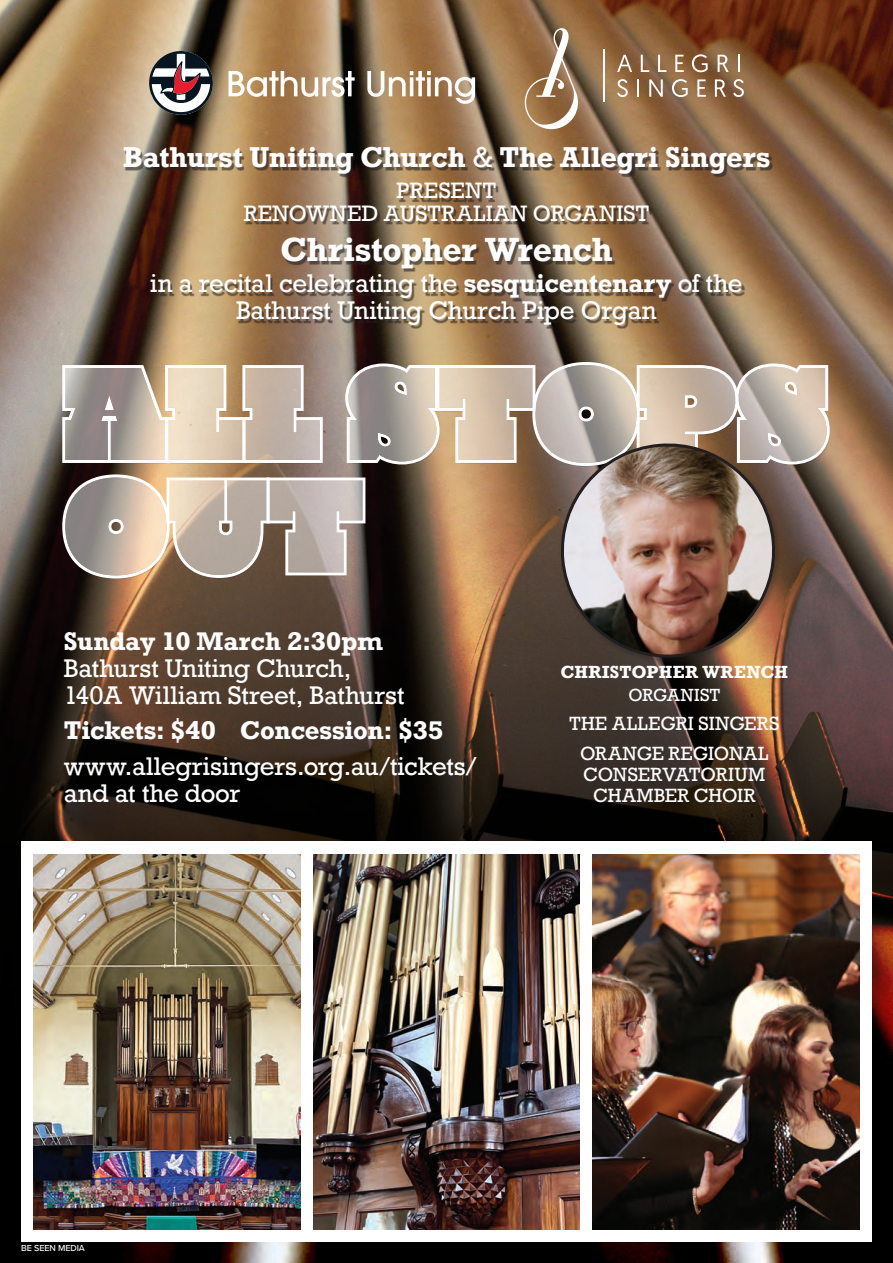
<style>
.page{position:relative;width:893px;height:1263px;background:#fff}
.page>*{position:absolute;margin:0;border:0;box-sizing:border-box;transform-origin:0 0}
.t1{font:127.5px/112.5px "Power Lift Tight Outline";color:#fff}
.t2{font:700 31.5px "Rockwell";letter-spacing:-.015em;color:#fff}
.t3{font:700 27px "Rockwell";letter-spacing:-.005em;color:#fff}
.t4{font:24px/27px "Rockwell";letter-spacing:-.01em;color:#fff}
.t5{font:700 24px "Rockwell";letter-spacing:-.005em;color:#fff}
.t6{font:21px/22.5px "Rockwell";letter-spacing:.01em;color:#fff;text-align:center}
.t7{font:18px/29.5px "Rockwell";color:#fff;text-align:center}
.t8{font:700 16.5px "Rockwell";letter-spacing:.02em;color:#fff}
.t9{font:16.5px "Rockwell";letter-spacing:-.01em;color:#fff}
.t10{font:500 9px "Proxima Nova";letter-spacing:-.01em;color:#fff}
.s1{font-weight:400}
.s2{font-weight:700}
</style>
<div class="page">
<img style="left:0;top:0;width:893px;height:344px">
<img style="left:0;top:344px;width:893px;height:919px">
<div style="left:21px;top:841px;width:851px;height:401px;background:#fff"></div>
<img style="left:34px;top:854px;width:267px;height:375px">
<img style="left:313px;top:854px;width:267px;height:375px">
<img style="left:592px;top:854px;width:267px;height:375px">
<svg style="left:149px;top:51px;width:64px;height:64px"></svg>
<svg style="left:229px;top:71px;width:126px;height:26px"></svg>
<svg style="left:367px;top:71px;width:108px;height:33px"></svg>
<svg style="left:525px;top:28px;width:54px;height:101px"></svg>
<hr style="left:604px;top:50px;width:1px;height:52px;background:#fff">
<svg style="left:617px;top:55px;width:15px;height:17px"></svg>
<svg style="left:641px;top:55px;width:8px;height:17px"></svg>
<svg style="left:658px;top:55px;width:8px;height:17px"></svg>
<svg style="left:675px;top:55px;width:9px;height:17px"></svg>
<svg style="left:692px;top:54px;width:16px;height:18px"></svg>
<svg style="left:718px;top:55px;width:11px;height:17px"></svg>
<svg style="left:738px;top:55px;width:2px;height:17px"></svg>
<svg style="left:617px;top:79px;width:11px;height:18px"></svg>
<svg style="left:637px;top:79px;width:2px;height:18px"></svg>
<svg style="left:649px;top:79px;width:14px;height:18px"></svg>
<svg style="left:672px;top:79px;width:16px;height:18px"></svg>
<svg style="left:697px;top:79px;width:9px;height:18px"></svg>
<svg style="left:715px;top:79px;width:11px;height:18px"></svg>
<svg style="left:733px;top:79px;width:11px;height:18px"></svg>
<div style="left:125px;top:150px;width:647px;height:178px;background:#231f20;opacity:.6"></div>
<div style="left:66px;top:368px;width:764px;height:212px;background:#231f20;opacity:.4"></div>
<div style="left:559px;top:443px;width:223px;height:223px;background:#231f20;opacity:.4"></div>
<img style="left:558px;top:440px;width:220px;height:221px">
<p class="t3" style="left:123px;top:140px;width:649px">Bathurst Uniting Church <span class="s1">&amp;</span> The Allegri Singers</p>
<p class="t6" style="left:244px;top:180px;width:407px">PRESENT<br>RENOWNED AUSTRALIAN ORGANIST</p>
<h2 class="t2" style="left:280px;top:229px;width:334px">Christopher Wrench</h2>
<p class="t4" style="left:150px;top:270px;width:594px;text-align:center">in a recital celebrating the <span class="s2">sesquicentenary</span> of the<br>Bathurst Uniting Church Pipe Organ</p>
<h1 class="t1" style="left:64px;top:366px;width:766px">ALL STOPS<br>OUT</h1>
<p class="t5" style="left:64px;top:625px;width:321px">Sunday 10 March 2:30pm</p>
<p class="t4" style="left:64px;top:655px;width:342px">Bathurst Uniting Church,<br>140A William Street, Bathurst</p>
<p class="t5" style="left:64px;top:715px;width:381px">Tickets: $40 Concession: $35</p>
<p class="t4" style="left:64px;top:753px;width:415px">www.allegrisingers.org.au/tickets/ and at the door</p>
<p class="t8" style="left:560px;top:662px;width:229px">CHRISTOPHER WRENCH</p>
<p class="t9" style="left:628px;top:684px;width:93px">ORGANIST</p>
<p class="t7" style="left:569px;top:709px;width:212px">THE ALLEGRI SINGERS<br>ORANGE REGIONAL</p>
<p class="t7" style="left:583px;top:764px;width:184px;line-height:21px">CONSERVATORIUM<br>CHAMBER CHOIR</p>
<p class="t10" style="left:21px;top:1242px;width:65px">BE SEEN MEDIA</p>
</div>
